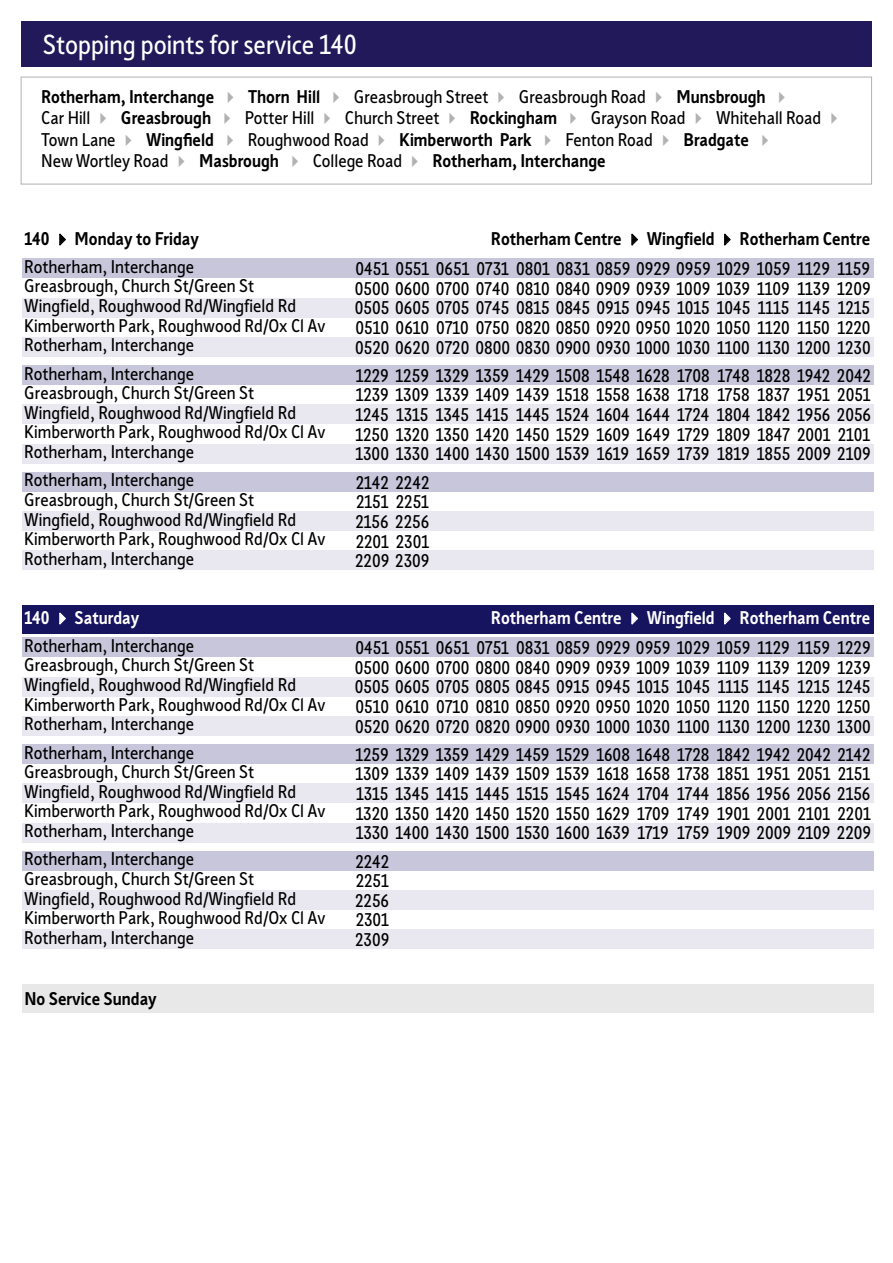
<style>
.page{position:relative;width:893px;height:1263px;background:#fff}
.page>*{position:absolute;margin:0;border:0;box-sizing:border-box;transform-origin:0 0}
.t1{font:27px "Sheffield Sans 2";color:#fff}
.t2{font:18px/21.6px "Sheffield Sans 2";color:#000}
.t3{font:700 18px "Sheffield Sans 2";color:#000}
.t4{font:700 18px "Sheffield Sans 2";color:#fff}
.s1{font-weight:700}
.s2{color:#b3b2b2}
.s3{font-weight:700;color:#fff}
.s4{color:#fff}
</style>
<div class="page">
<svg style="left:21px;top:77px;width:851px;height:107px"></svg>
<div style="left:21px;top:22px;width:851px;height:45px;background:#211959"></div>
<div style="left:22px;top:259px;width:852px;height:19px;background:#c7c6db"></div>
<div style="left:22px;top:298px;width:852px;height:20px;background:#e9e8f0"></div>
<div style="left:22px;top:337px;width:852px;height:20px;background:#e9e8f0"></div>
<div style="left:22px;top:365px;width:852px;height:20px;background:#c7c6db"></div>
<div style="left:22px;top:405px;width:852px;height:19px;background:#e9e8f0"></div>
<div style="left:22px;top:444px;width:852px;height:20px;background:#e9e8f0"></div>
<div style="left:22px;top:472px;width:852px;height:20px;background:#c7c6db"></div>
<div style="left:22px;top:511px;width:852px;height:20px;background:#e9e8f0"></div>
<div style="left:22px;top:550px;width:852px;height:20px;background:#e9e8f0"></div>
<div style="left:22px;top:605px;width:852px;height:28px;background:#16145f"></div>
<div style="left:22px;top:637px;width:852px;height:20px;background:#c7c6db"></div>
<div style="left:22px;top:677px;width:852px;height:19px;background:#e9e8f0"></div>
<div style="left:22px;top:716px;width:852px;height:20px;background:#e9e8f0"></div>
<div style="left:22px;top:744px;width:852px;height:20px;background:#c7c6db"></div>
<div style="left:22px;top:783px;width:852px;height:20px;background:#e9e8f0"></div>
<div style="left:22px;top:823px;width:852px;height:19px;background:#e9e8f0"></div>
<div style="left:22px;top:851px;width:852px;height:20px;background:#c7c6db"></div>
<div style="left:22px;top:890px;width:852px;height:20px;background:#e9e8f0"></div>
<div style="left:22px;top:929px;width:852px;height:20px;background:#e9e8f0"></div>
<div style="left:22px;top:984px;width:852px;height:28px;background:#e8e8e8"></div>
<h1 class="t1" style="left:43px;top:26px;width:316px">Stopping points for service 140</h1>
<p class="t2" style="left:41px;top:85px;width:803px"><span class="s1">Rotherham, Interchange</span> <span class="s2">✔</span> <span class="s1">Thorn Hill</span> <span class="s2">✔</span> Greasbrough Street <span class="s2">✔</span> Greasbrough Road <span class="s2">✔</span> <span class="s1">Munsbrough</span> <span class="s2">✔<br></span>Car Hill <span class="s2">✔</span> <span class="s1">Greasbrough</span> <span class="s2">✔</span> Potter Hill <span class="s2">✔</span> Church Street <span class="s2">✔</span> <span class="s1">Rockingham</span> <span class="s2">✔</span> Grayson Road <span class="s2">✔</span> Whitehall Road <span class="s2">✔ </span>Town Lane <span class="s2">✔</span> <span class="s1">Wingfield</span> <span class="s2">✔</span> Roughwood Road <span class="s2">✔</span> <span class="s1">Kimberworth Park</span> <span class="s2">✔</span> Fenton Road <span class="s2">✔</span> <span class="s1">Bradgate</span> <span class="s2">✔<br></span>New Wortley Road <span class="s2">✔</span> <span class="s1">Masbrough</span> <span class="s2">✔</span> College Road <span class="s2">✔</span> <span class="s1">Rotherham, Interchange</span></p>
<p class="t2" style="left:24px;top:225px;width:176px;line-height:27.6px"><span class="s1">140</span> ✔ <span class="s1">Monday to Friday<br></span>Rotherham, Interchange</p>
<p class="t3" style="left:491px;top:227px;width:381px">Rotherham Centre ✔ Wingfield ✔ Rotherham Centre</p>
<p class="t2" style="left:355px;top:258px;width:516px">0451 0551 0651 0731 0801 0831 0859 0929 0959 1029 1059 1129 1159</p>
<p class="t2" style="left:24px;top:275px;width:231px">Greasbrough, Church St/Green St</p>
<p class="t2" style="left:355px;top:277px;width:517px">0500 0600 0700 0740 0810 0840 0909 0939 1009 1039 1109 1139 1209</p>
<p class="t2" style="left:24px;top:294px;width:273px">Wingfield, Roughwood Rd/Wingfield Rd</p>
<p class="t2" style="left:355px;top:297px;width:517px">0505 0605 0705 0745 0815 0845 0915 0945 1015 1045 1115 1145 1215</p>
<p class="t2" style="left:24px;top:314px;width:303px">Kimberworth Park, Roughwood Rd/Ox Cl Av</p>
<p class="t2" style="left:355px;top:316px;width:517px">0510 0610 0710 0750 0820 0850 0920 0950 1020 1050 1120 1150 1220</p>
<p class="t2" style="left:24px;top:334px;width:171px">Rotherham, Interchange</p>
<p class="t2" style="left:355px;top:336px;width:517px">0520 0620 0720 0800 0830 0900 0930 1000 1030 1100 1130 1200 1230</p>
<p class="t2" style="left:24px;top:362px;width:171px">Rotherham, Interchange</p>
<p class="t2" style="left:356px;top:364px;width:517px">1229 1259 1329 1359 1429 1508 1548 1628 1708 1748 1828 1942 2042</p>
<p class="t2" style="left:24px;top:382px;width:231px">Greasbrough, Church St/Green St</p>
<p class="t2" style="left:356px;top:384px;width:516px">1239 1309 1339 1409 1439 1518 1558 1638 1718 1758 1837 1951 2051</p>
<p class="t2" style="left:24px;top:401px;width:273px">Wingfield, Roughwood Rd/Wingfield Rd</p>
<p class="t2" style="left:355px;top:404px;width:517px">1245 1315 1345 1415 1445 1524 1604 1644 1724 1804 1842 1956 2056</p>
<p class="t2" style="left:24px;top:421px;width:303px">Kimberworth Park, Roughwood Rd/Ox Cl Av</p>
<p class="t2" style="left:355px;top:423px;width:516px">1250 1320 1350 1420 1450 1529 1609 1649 1729 1809 1847 2001 2101</p>
<p class="t2" style="left:24px;top:440px;width:171px">Rotherham, Interchange</p>
<p class="t2" style="left:355px;top:443px;width:517px">1300 1330 1400 1430 1500 1539 1619 1659 1739 1819 1855 2009 2109</p>
<p class="t2" style="left:24px;top:469px;width:171px">Rotherham, Interchange</p>
<p class="t2" style="left:356px;top:471px;width:75px">2142 2242</p>
<p class="t2" style="left:24px;top:488px;width:231px">Greasbrough, Church St/Green St</p>
<p class="t2" style="left:356px;top:491px;width:74px">2151 2251</p>
<p class="t2" style="left:24px;top:508px;width:273px">Wingfield, Roughwood Rd/Wingfield Rd</p>
<p class="t2" style="left:355px;top:510px;width:75px">2156 2256</p>
<p class="t2" style="left:24px;top:528px;width:303px">Kimberworth Park, Roughwood Rd/Ox Cl Av</p>
<p class="t2" style="left:356px;top:530px;width:75px">2201 2301</p>
<p class="t2" style="left:24px;top:547px;width:171px">Rotherham, Interchange</p>
<p class="t2" style="left:355px;top:550px;width:76px">2209 2309</p>
<p class="t2" style="left:24px;top:604px;width:171px;line-height:27.6px"><span class="s3">140</span> <span class="s4">✔</span> <span class="s3">Saturday<br></span>Rotherham, Interchange</p>
<p class="t4" style="left:491px;top:606px;width:381px">Rotherham Centre ✔ Wingfield ✔ Rotherham Centre</p>
<p class="t2" style="left:355px;top:636px;width:517px">0451 0551 0651 0751 0831 0859 0929 0959 1029 1059 1129 1159 1229</p>
<p class="t2" style="left:24px;top:654px;width:231px">Greasbrough, Church St/Green St</p>
<p class="t2" style="left:355px;top:656px;width:517px">0500 0600 0700 0800 0840 0909 0939 1009 1039 1109 1139 1209 1239</p>
<p class="t2" style="left:24px;top:673px;width:273px">Wingfield, Roughwood Rd/Wingfield Rd</p>
<p class="t2" style="left:355px;top:676px;width:517px">0505 0605 0705 0805 0845 0915 0945 1015 1045 1115 1145 1215 1245</p>
<p class="t2" style="left:24px;top:693px;width:303px">Kimberworth Park, Roughwood Rd/Ox Cl Av</p>
<p class="t2" style="left:355px;top:695px;width:517px">0510 0610 0710 0810 0850 0920 0950 1020 1050 1120 1150 1220 1250</p>
<p class="t2" style="left:24px;top:713px;width:171px">Rotherham, Interchange</p>
<p class="t2" style="left:355px;top:715px;width:517px">0520 0620 0720 0820 0900 0930 1000 1030 1100 1130 1200 1230 1300</p>
<p class="t2" style="left:24px;top:741px;width:171px">Rotherham, Interchange</p>
<p class="t2" style="left:355px;top:743px;width:517px">1259 1329 1359 1429 1459 1529 1608 1648 1728 1842 1942 2042 2142</p>
<p class="t2" style="left:24px;top:761px;width:231px">Greasbrough, Church St/Green St</p>
<p class="t2" style="left:355px;top:763px;width:516px">1309 1339 1409 1439 1509 1539 1618 1658 1738 1851 1951 2051 2151</p>
<p class="t2" style="left:24px;top:780px;width:273px">Wingfield, Roughwood Rd/Wingfield Rd</p>
<p class="t2" style="left:356px;top:782px;width:516px">1315 1345 1415 1445 1515 1545 1624 1704 1744 1856 1956 2056 2156</p>
<p class="t2" style="left:24px;top:800px;width:303px">Kimberworth Park, Roughwood Rd/Ox Cl Av</p>
<p class="t2" style="left:356px;top:802px;width:516px">1320 1350 1420 1450 1520 1550 1629 1709 1749 1901 2001 2101 2201</p>
<p class="t2" style="left:24px;top:819px;width:171px">Rotherham, Interchange</p>
<p class="t2" style="left:356px;top:822px;width:517px">1330 1400 1430 1500 1530 1600 1639 1719 1759 1909 2009 2109 2209</p>
<p class="t2" style="left:24px;top:848px;width:171px">Rotherham, Interchange</p>
<p class="t2" style="left:355px;top:850px;width:35px">2242</p>
<p class="t2" style="left:24px;top:867px;width:231px">Greasbrough, Church St/Green St</p>
<p class="t2" style="left:356px;top:870px;width:35px">2251</p>
<p class="t2" style="left:24px;top:887px;width:273px">Wingfield, Roughwood Rd/Wingfield Rd</p>
<p class="t2" style="left:355px;top:889px;width:36px">2256</p>
<p class="t2" style="left:24px;top:906px;width:303px">Kimberworth Park, Roughwood Rd/Ox Cl Av</p>
<p class="t2" style="left:356px;top:909px;width:35px">2301</p>
<p class="t2" style="left:24px;top:926px;width:171px">Rotherham, Interchange</p>
<p class="t2" style="left:355px;top:928px;width:36px">2309</p>
<p class="t3" style="left:24px;top:986px;width:134px">No Service Sunday</p>
</div>
